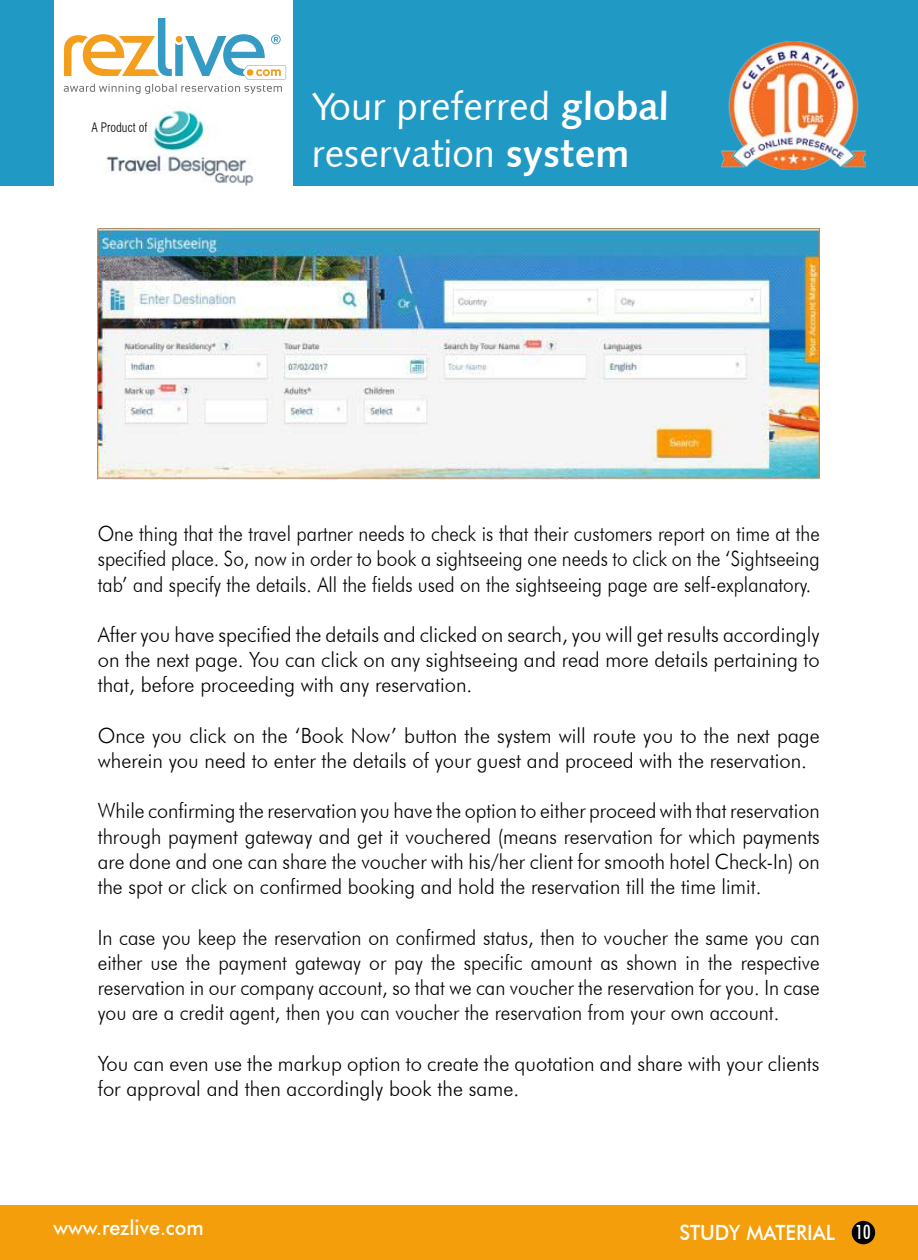
<style>
.page{position:relative;width:918px;height:1260px;background:#fff}
.page>*{position:absolute;margin:0;border:0;box-sizing:border-box;transform-origin:0 0}
.t1{font:39px/46.8px "Humanist 531 BT Roman A";color:#fff}
.t2{font:300 21px/25.2px "Futura BT";color:#000;scale:.96 1}
.t3{font:300 21px/25.2px "Futura BT";color:#000;text-align:justify;scale:.94 1}
.t4{font:300 21px/25.2px "Futura BT";color:#000;text-align:justify;scale:.92 1}
.t5{font:300 21px/25.2px "Futura BT";color:#000;text-align:justify;scale:.9 1}
.t6{font:500 21px "Futura BT";color:#fff;scale:.94 1}
.t7{font:300 condensed 12.75px "Swiss 721 BT";color:#000}
.s1{font-family:"Humanist 531 BT Bold A"}
.s2{font-stretch:condensed;font-size:19.5px}
</style>
<div class="page">
<div style="left:0;top:0;width:918px;height:185px;background:#2099c4"></div>
<img style="left:721px;top:41px;width:145px;height:128px">
<div style="left:0;top:1205px;width:918px;height:54px;background:#f49e0b"></div>
<div style="left:852px;top:1220px;width:23px;height:24px;background:#000;border-radius:50%"></div>
<img style="left:97px;top:228px;width:722px;height:251px">
<div style="left:54px;top:0;width:238px;height:186px;background:#fff"></div>
<svg style="left:64px;top:18px;width:222px;height:76px"></svg>
<img style="left:106px;top:107px;width:148px;height:78px">
<p class="t7" style="left:92px;top:120px;width:57px">A Product of</p>
<h1 class="t1" style="left:312px;top:82px;width:359px">Your preferred <span class="s1">global </span>reservation <span class="s1">system</span></h1>
<p class="t5" style="left:98px;top:521px;width:804px">One thing that the travel partner needs to check is that their customers report on time at the specified place. So, now in order to book a sightseeing one needs to click on the ‘Sightseeing tab’ and specify the details. All the fields used on the sightseeing page are self-explanatory.</p>
<p class="t2" style="left:98px;top:621px;width:754px;text-align:justify">After you have specified the details and clicked on search, you will get results accordingly on the next page. You can click on any sightseeing and read more details pertaining to that, before proceeding with any reservation.</p>
<p class="t2" style="left:98px;top:722px;width:754px">Once you click on the ‘Book Now’ button the system will route you to the next page wherein you need to enter the details of your guest and proceed with the reservation.</p>
<p class="t3" style="left:98px;top:798px;width:770px">While confirming the reservation you have the option to either proceed with that reservation through payment gateway and get it vouchered (means reservation for which payments are done and one can share the voucher with his/her client for smooth hotel Check-In) on the spot or click on confirmed booking and hold the reservation till the time limit.</p>
<p class="t4" style="left:98px;top:924px;width:786px">In case you keep the reservation on confirmed status, then to voucher the same you can either use the payment gateway or pay the specific amount as shown in the respective reservation in our company account, so that we can voucher the reservation for you. In case you are a credit agent, then you can voucher the reservation from your own account.</p>
<p class="t2" style="left:98px;top:1050px;width:753px">You can even use the markup option to create the quotation and share with your clients for approval and then accordingly book the same.</p>
<p class="t6" style="left:53px;top:1214px;width:162px">www.rezlive.com</p>
<p class="t6" style="left:679px;top:1219px;width:205px">STUDY MATERIAL <span class="s2">10</span></p>
</div>
